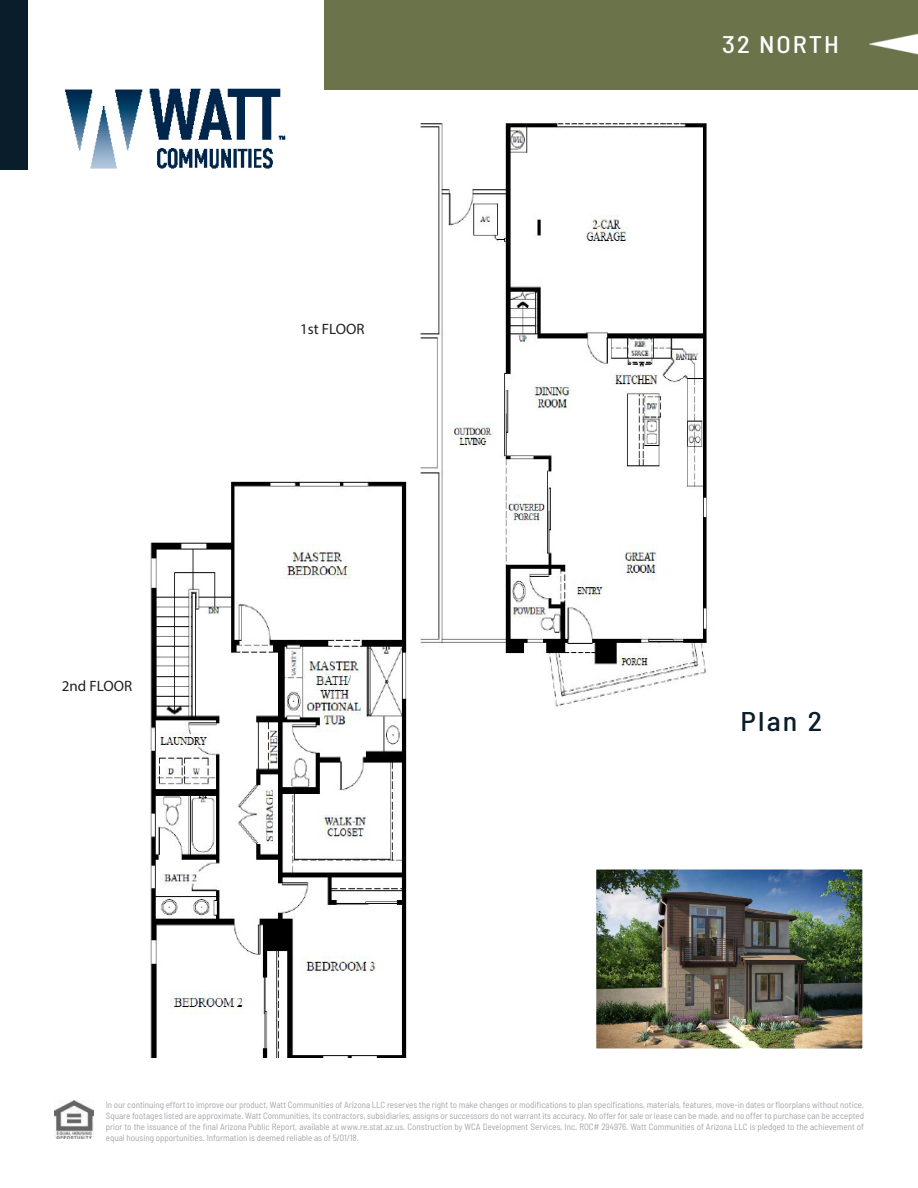
<style>
.page{position:relative;width:918px;height:1188px;background:#fff}
.page>*{position:absolute;margin:0;border:0;box-sizing:border-box;transform-origin:0 0}
.Watt_headline{font:500 semi-condensed 27px "Barlow";color:#0a1d2a;scale:1.1 1}
.Watt_community_name{font:500 semi-condensed 24px "Barlow";letter-spacing:.075em;color:#fff;scale:1.1 1}
.Watt_floorplan_capti{font:15px "Myriad Pro";color:#231f20}
.Watt_disclaimer_text{font:semi-condensed 9px/10.8px "Barlow";color:#a4a5a9;text-align:justify}
</style>
<div class="page">
<div style="left:0;top:0;width:27px;height:169px;background:#0a1d2a"></div>
<div style="left:324px;top:0;width:594px;height:89px;background:#6b734b"></div>
<img style="left:65px;top:88px;width:221px;height:81px">
<img style="left:870px;top:33px;width:48px;height:22px">
<img style="left:55px;top:1101px;width:38px;height:37px">
<img style="left:598px;top:871px;width:263px;height:176px">
<div style="left:595px;top:868px;width:269px;height:182px;border:2px solid #fff"></div>
<img style="left:420px;top:123px;width:287px;height:584px">
<img style="left:150px;top:481px;width:257px;height:577px">
<p class="Watt_floorplan_capti" style="left:62px;top:677px;width:72px">2nd FLOOR</p>
<p class="Watt_floorplan_capti" style="left:300px;top:319px;width:66px">1st FLOOR</p>
<p class="Watt_community_name" style="left:722px;top:30px;width:108px">32 NORTH</p>
<p class="Watt_headline" style="left:740px;top:704px;width:76px">Plan 2</p>
<p class="Watt_disclaimer_text" style="left:106px;top:1100px;width:760px">In our continuing effort to improve our product, Watt Communities of Arizona LLC reserves the right to make changes or modifications to plan specifications, materials, features, move-in dates or floorplans without notice.<br>Square footages listed are approximate. Watt Communities, its contractors, subsidiaries, assigns or successors do not warrant its accuracy. No offer for sale or lease can be made, and no offer to purchase can be accepted prior to the issuance of the final Arizona Public Report, available at www.re.stat.az.us. Construction by WCA Development Services, Inc. ROC# 294976. Watt Communities of Arizona LLC is pledged to the achievement of equal housing opportunities. Information is deemed reliable as of 5/01/18.</p>
</div>
